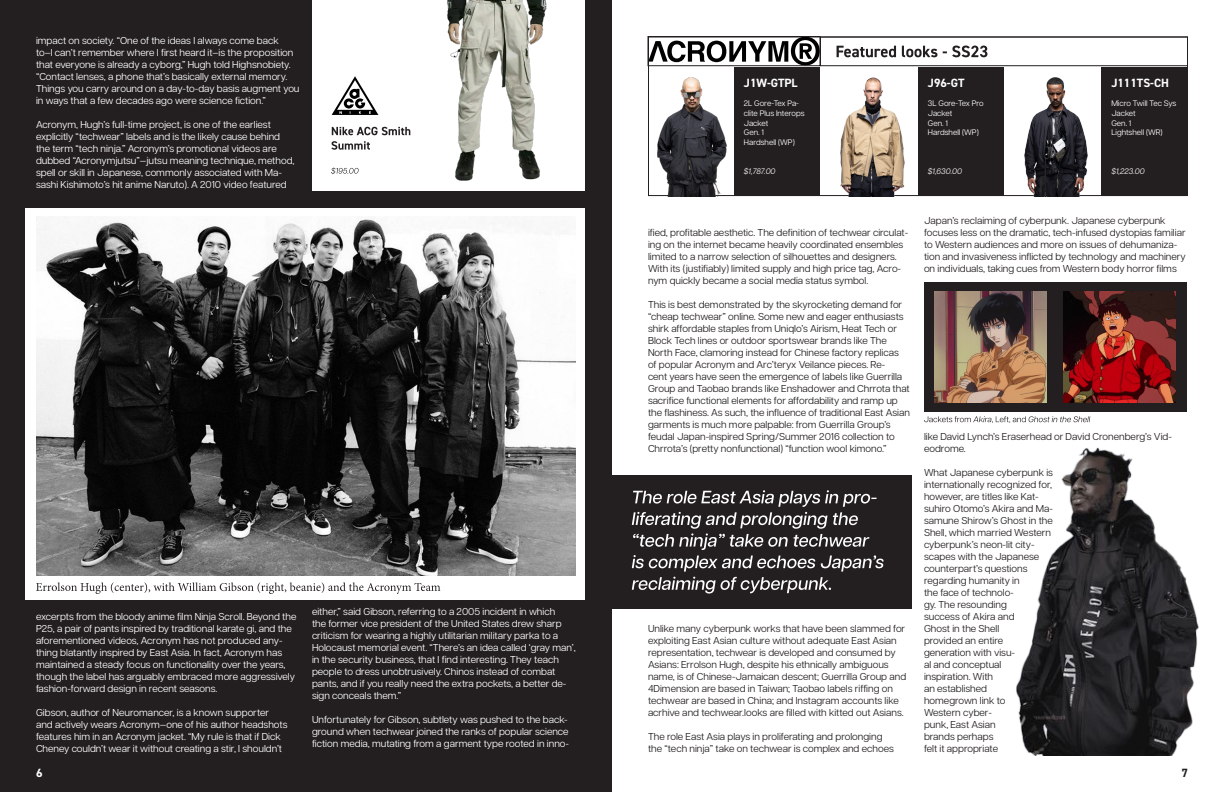
<style>
.page{position:relative;width:1224px;height:792px;background:#fff}
.page>*{position:absolute;margin:0;border:0;box-sizing:border-box;transform-origin:0 0}
.Body{font:700 12px "DIN2014";color:#fff}
.t1{font:700 12px "DIN2014";color:#231f20}
.Body-2{font:10px/12px "Articulat CF";color:#231f20}
.Body-3{font:10px/12px "Articulat CF";color:#fff}
.Body-4{font:8px/9.6px "Articulat CF";color:#fff}
.Body-5{font:italic 8px "Articulat CF";color:#fff}
</style>
<div class="page">
<div style="left:604px;top:475px;width:308px;height:134px;background:#231f20"></div>
<div style="left:0;top:0;width:612px;height:792px;background:#231f20"></div>
<div style="left:25px;top:209px;width:560px;height:391px;background:#fff"></div>
<img style="left:36px;top:217px;width:540px;height:359px">
<div style="left:312px;top:0;width:273px;height:191px;background:#fff"></div>
<svg style="left:632px;top:490px;width:252px;height:104px"></svg>
<img style="left:1016px;top:448px;width:183px;height:308px">
<img style="left:657px;top:78px;width:70px;height:119px">
<img style="left:841px;top:78px;width:63px;height:119px">
<img style="left:1024px;top:78px;width:64px;height:119px">
<svg style="left:650px;top:38px;width:168px;height:26px"></svg>
<div style="left:648px;top:36px;width:172px;height:30px;border:1px solid #231f20"></div>
<svg style="left:837px;top:46px;width:150px;height:11px"></svg>
<div style="left:820px;top:36px;width:368px;height:30px;border:1px solid #231f20"></div>
<div style="left:924px;top:282px;width:264px;height:130px;background:#231f20"></div>
<img style="left:934px;top:292px;width:112px;height:110px">
<img style="left:1063px;top:292px;width:112px;height:110px">
<svg style="left:36px;top:582px;width:404px;height:12px"></svg>
<img style="left:447px;top:0;width:100px;height:181px">
<svg style="left:332px;top:76px;width:46px;height:39px"></svg>
<svg style="left:331px;top:167px;width:28px;height:7px"></svg>
<svg style="left:331px;top:141px;width:39px;height:9px"></svg>
<svg style="left:332px;top:127px;width:78px;height:8px"></svg>
<div style="left:1102px;top:67px;width:86px;height:129px;background:#231f20"></div>
<div style="left:918px;top:67px;width:86px;height:129px;background:#231f20"></div>
<div style="left:734px;top:67px;width:86px;height:129px;background:#231f20"></div>
<svg style="left:924px;top:416px;width:166px;height:7px"></svg>
<p class="Body-3" style="left:36px;top:34px;width:265px">impact on society. “One of the ideas I always come back<br>to–I can’t remember where I first heard it–is the proposition that everyone is already a cyborg,” Hugh told Highsnobiety. “Contact lenses, a phone that’s basically external memory.<br>Things you carry around on a day-to-day basis augment you in ways that a few decades ago were science fiction.”</p>
<p class="Body-3" style="left:36px;top:118px;width:260px">Acronym, Hugh’s full-time project, is one of the earliest explicitly “techwear” labels and is the likely cause behind the term “tech ninja.” Acronym’s promotional videos are dubbed “Acronymjutsu”—jutsu meaning technique, method, spell or skill in Japanese, commonly associated with Ma&shy;sashi Kishimoto’s hit anime Naruto). A 2010 video featured</p>
<p class="Body-3" style="left:36px;top:610px;width:262px">excerpts from the bloody anime film Ninja Scroll. Beyond the P25, a pair of pants inspired by traditional karate gi, and the aforementioned videos, Acronym has not produced any&shy;thing blatantly inspired by East Asia. In fact, Acronym has maintained a steady focus on functionality over the years, though the label has arguably embraced more aggressively fashion-forward design in recent seasons.</p>
<p class="Body-3" style="left:36px;top:706px;width:253px">Gibson, author of Neuromancer, is a known supporter and actively wears Acronym—one of his author headshots features him in an Acronym jacket. “My rule is that if Dick Cheney couldn’t wear it without creating a stir, I shouldn’t</p>
<p class="Body" style="left:36px;top:765px;width:8px">6</p>
<p class="Body-3" style="left:312px;top:605px;width:265px">either,” said Gibson, referring to a 2005 incident in which<br>the former vice president of the United States drew sharp criticism for wearing a highly utilitarian military parka to a Holocaust memorial event. “There’s an idea called ‘gray man’, in the security business, that I find interesting. They teach people to dress unobtrusively. Chinos instead of combat pants, and if you really need the extra pockets, a better de&shy;sign conceals them.”</p>
<p class="Body-3" style="left:312px;top:713px;width:259px">Unfortunately for Gibson, subtlety was pushed to the back&shy;ground when techwear joined the ranks of popular science fiction media, mutating from a garment type rooted in inno-</p>
<p class="Body" style="left:744px;top:75px;width:55px">J1W-GTPL</p>
<p class="Body-4" style="left:744px;top:98px;width:62px">2L Gore-Tex Pa&shy;clite Plus Interops<br>Jacket</p>
<p class="Body-4" style="left:744px;top:127px;width:22px">Gen. 1</p>
<p class="Body-4" style="left:744px;top:137px;width:52px">Hardshell (WP)</p>
<p class="Body-5" style="left:744px;top:165px;width:33px">$1,787.00</p>
<p class="Body" style="left:928px;top:75px;width:38px">J96-GT</p>
<p class="Body-4" style="left:928px;top:98px;width:57px">3L Gore-Tex Pro<br>Jacket</p>
<p class="Body-4" style="left:928px;top:118px;width:22px">Gen. 1</p>
<p class="Body-4" style="left:928px;top:127px;width:52px">Hardshell (WP)</p>
<p class="Body-5" style="left:928px;top:165px;width:36px">$1,630.00</p>
<p class="Body" style="left:1111px;top:75px;width:59px">J111TS-CH</p>
<p class="Body-4" style="left:1111px;top:98px;width:67px">Micro Twill Tec Sys<br>Jacket</p>
<p class="Body-4" style="left:1111px;top:118px;width:22px">Gen. 1</p>
<p class="Body-4" style="left:1111px;top:127px;width:53px">Lightshell (WR)</p>
<p class="Body-5" style="left:1111px;top:165px;width:35px">$1,223.00</p>
<p class="Body-2" style="left:648px;top:226px;width:262px">ified, profitable aesthetic. The definition of techwear circulat&shy;ing on the internet became heavily coordinated ensembles limited to a narrow selection of silhouettes and designers.<br>With its (justifiably) limited supply and high price tag, Acro&shy;nym quickly became a social media status symbol.</p>
<p class="Body-2" style="left:648px;top:298px;width:264px">This is best demonstrated by the skyrocketing demand for “cheap techwear” online. Some new and eager enthusiasts shirk affordable staples from Uniqlo’s Airism, Heat Tech or Block Tech lines or outdoor sportswear brands like The North Face, clamoring instead for Chinese factory replicas<br>of popular Acronym and Arc’teryx Veilance pieces. Re-<br>cent years have seen the emergence of labels like Guerrilla Group and Taobao brands like Enshadower and Chrrota that sacrifice functional elements for affordability and ramp up the flashiness. As such, the influence of traditional East Asian garments is much more palpable: from Guerrilla Group’s feudal Japan-inspired Spring/Summer 2016 collection to Chrrota’s (pretty nonfunctional) “function wool kimono.”</p>
<p class="Body-2" style="left:648px;top:622px;width:260px">Unlike many cyberpunk works that have been slammed for exploiting East Asian culture without adequate East Asian representation, techwear is developed and consumed by Asians: Errolson Hugh, despite his ethnically ambiguous name, is of Chinese-Jamaican descent; Guerrilla Group and 4Dimension are based in Taiwan; Taobao labels riffing on techwear are based in China; and Instagram accounts like acrhive and techwear.looks are filled with kitted out Asians.</p>
<p class="Body-2" style="left:648px;top:730px;width:247px">The role East Asia plays in proliferating and prolonging the “tech ninja” take on techwear is complex and echoes</p>
<p class="Body-2" style="left:924px;top:214px;width:263px">Japan’s reclaiming of cyberpunk. Japanese cyberpunk focuses less on the dramatic, tech-infused dystopias familiar to Western audiences and more on issues of dehumaniza&shy;tion and invasiveness inflicted by technology and machinery on individuals, taking cues from Western body horror films</p>
<p class="Body-2" style="left:924px;top:430px;width:250px">like David Lynch’s Eraserhead or David Cronenberg’s Vid&shy;eodrome.</p>
<p class="Body-2" style="left:924px;top:466px;width:131px">What Japanese cyberpunk is internationally recognized for, however, are titles like Kat&shy;suhiro Otomo’s Akira and Ma&shy;samune Shirow’s Ghost in the<br>Shell, which married Western cyberpunk’s neon-lit city&shy;scapes with the Japanese counterpart’s questions regarding humanity in<br>the face of technolo-<br>gy. The resounding<br>success of Akira and<br>Ghost in the Shell<br>provided an entire<br>generation with visu-<br>al and conceptual<br>inspiration. With<br>an established<br>homegrown link to<br>Western cyber-<br>punk, East Asian<br>brands perhaps<br>felt it appropriate</p>
<p class="t1" style="left:1182px;top:765px;width:8px">7</p>
</div>
